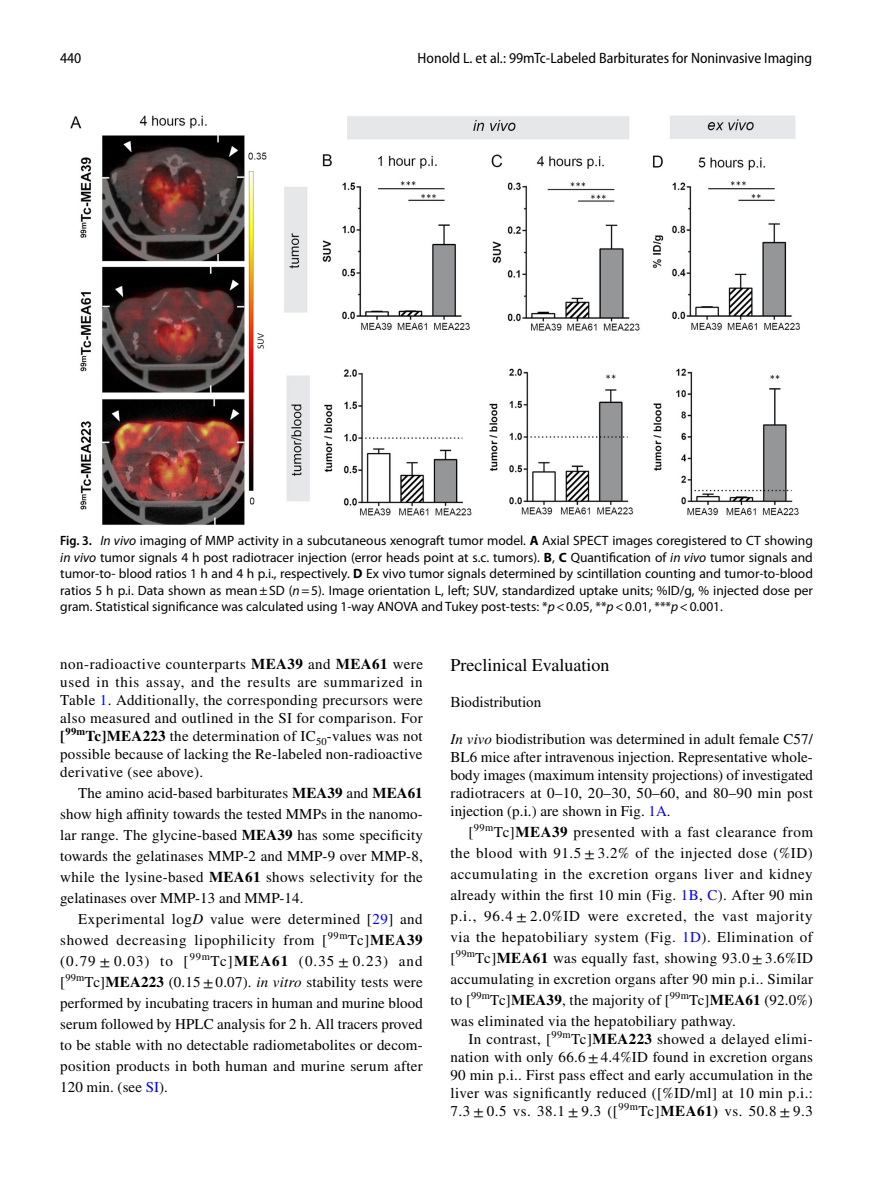
<style>
.page{position:relative;width:893px;height:1187px;background:#fff}
.page>*{position:absolute;margin:0;border:0;box-sizing:border-box;transform-origin:0 0}
.t1{font:18px "STIX";color:#000}
.t2{font:15px/21px "STIX";letter-spacing:.02em;color:#000;text-align:justify}
.t3{font:15px "Myriad Pro Semi Cn 2";color:#000}
.t4{font:15px "Times New Roman PSMT2";color:#000}
.t5{font:15px "Myriad Pro Semi Cn 22";color:#000}
.t6{font:13.5px/16.5px "Myriad Pro Regular 2";color:#000;text-align:justify}
.s1{font-family:"Myriad Pro";font-weight:600;font-stretch:semi-condensed}
.s2{font-family:"Myriad Pro";font-style:italic}
.s3{font-family:"Myriad Pro";font-weight:700}
.s4{font-weight:700}
.s5{color:#00f}
.s6{font-style:italic}
</style>
<div class="page">
<img style="left:71px;top:115px;width:729px;height:410px">
<p class="t5" style="left:60px;top:50px;width:23px">440</p>
<p class="t3" style="left:418px;top:50px;width:396px">Honold L. et al.: 99mTc-Labeled Barbiturates for Noninvasive Imaging</p>
<p class="t6" style="left:60px;top:532px;width:754px"><span class="s1">Fig. 3.</span> <span class="s2">In vivo</span> imaging of MMP activity in a subcutaneous xenograft tumor model. <span class="s3">A</span> Axial SPECT images coregistered to CT showing <span class="s2">in vivo</span> tumor signals 4 h post radiotracer injection (error heads point at s.c. tumors). <span class="s3">B</span>, <span class="s3">C</span> Quantification of <span class="s2">in vivo</span> tumor signals and tumor-to- blood ratios 1 h and 4 h p.i., respectively. <span class="s3">D</span> Ex vivo tumor signals determined by scintillation counting and tumor-to-blood ratios 5 h p.i. Data shown as mean±SD (<span class="s2">n</span>=5). Image orientation L, left; SUV, standardized uptake units; %ID/g, % injected dose per gram. Statistical significance was calculated using 1-way ANOVA and Tukey post-tests: *<span class="s2">p</span>&lt;0.05, **<span class="s2">p</span>&lt;0.01, ***<span class="s2">p</span>&lt;0.001.</p>
<p class="t2" style="left:60px;top:656px;width:364px;line-height:18px">non-radioactive counterparts <span class="s4">MEA39</span> and <span class="s4">MEA61</span> were used in this assay, and the results are summarized in Table <span class="s5">1</span>. Additionally, the corresponding precursors were also measured and outlined in the SI for comparison. For <span class="s4">[</span><sup>99m</sup><span class="s4">Tc]MEA223</span> the determination of IC<sub>50</sub>-values was not possible because of lacking the Re-labeled non-radioactive derivative (see above).</p>
<p class="t2" style="left:60px;top:783px;width:364px;text-indent:18px">The amino acid-based barbiturates <span class="s4">MEA39</span> and <span class="s4">MEA61 </span>show high affinity towards the tested MMPs in the nanomo&shy;lar range. The glycine-based <span class="s4">MEA39</span> has some specificity towards the gelatinases MMP-2 and MMP-9 over MMP-8, while the lysine-based <span class="s4">MEA61</span> shows selectivity for the gelatinases over MMP-13 and MMP-14.</p>
<p class="t2" style="left:60px;top:909px;width:364px;text-indent:18px">Experimental log<span class="s6">D</span> value were determined [<span class="s5">29</span>] and showed decreasing lipophilicity from [<sup>99m</sup>Tc]<span class="s4">MEA39 </span>(0.79 ± 0.03) to [<sup>99m</sup>Tc]<span class="s4">MEA61</span> (0.35 ± 0.23) and [<sup>99m</sup>Tc]<span class="s4">MEA223</span> (0.15±0.07). <span class="s6">in vitro</span> stability tests were performed by incubating tracers in human and murine blood serum followed by HPLC analysis for 2 h. All tracers proved to be stable with no detectable radiometabolites or decom&shy;position products in both human and murine serum after 120 min. (see <span class="s5">SI</span>).</p>
<p class="t1" style="left:450px;top:652px;width:161px">Preclinical Evaluation</p>
<p class="t4" style="left:450px;top:691px;width:92px">Biodistribution</p>
<p class="t2" style="left:450px;top:731px;width:364px;line-height:18px"><span class="s6">In vivo</span> biodistribution was determined in adult female C57/ BL6 mice after intravenous injection. Representative whole&shy;body images (maximum intensity projections) of investigated radiotracers at 0–10, 20–30, 50–60, and 80–90 min post injection (p.i.) are shown in Fig. <span class="s5">1A</span>.</p>
<p class="t2" style="left:450px;top:822px;width:364px;text-indent:18px">[<sup>99m</sup>Tc]<span class="s4">MEA39</span> presented with a fast clearance from the blood with 91.5 ± 3.2% of the injected dose (%ID) accumulating in the excretion organs liver and kidney already within the first 10 min (Fig. <span class="s5">1B</span>, <span class="s5">C</span>). After 90 min p.i., 96.4 ± 2.0%ID were excreted, the vast majority via the hepatobiliary system (Fig. <span class="s5">1D</span>). Elimination of [<sup>99m</sup>Tc]<span class="s4">MEA61</span> was equally fast, showing 93.0 ± 3.6%ID accumulating in excretion organs after 90 min p.i.. Similar to [<sup>99m</sup>Tc]<span class="s4">MEA39</span>, the majority of [<sup>99m</sup>Tc]<span class="s4">MEA61</span> (92.0%) was eliminated via the hepatobiliary pathway.</p>
<p class="t2" style="left:450px;top:1031px;width:364px;line-height:18px;text-indent:18px">In contrast, [<sup>99m</sup>Tc]<span class="s4">MEA223</span> showed a delayed elimi&shy;nation with only 66.6±4.4%ID found in excretion organs 90 min p.i.. First pass effect and early accumulation in the liver was significantly reduced ([%ID/ml] at 10 min p.i.:<br>7.3 ± 0.5 vs. 38.1 ± 9.3 ([<sup>99m</sup>Tc]<span class="s4">MEA61)</span> vs. 50.8 ± 9.3</p>
</div>
